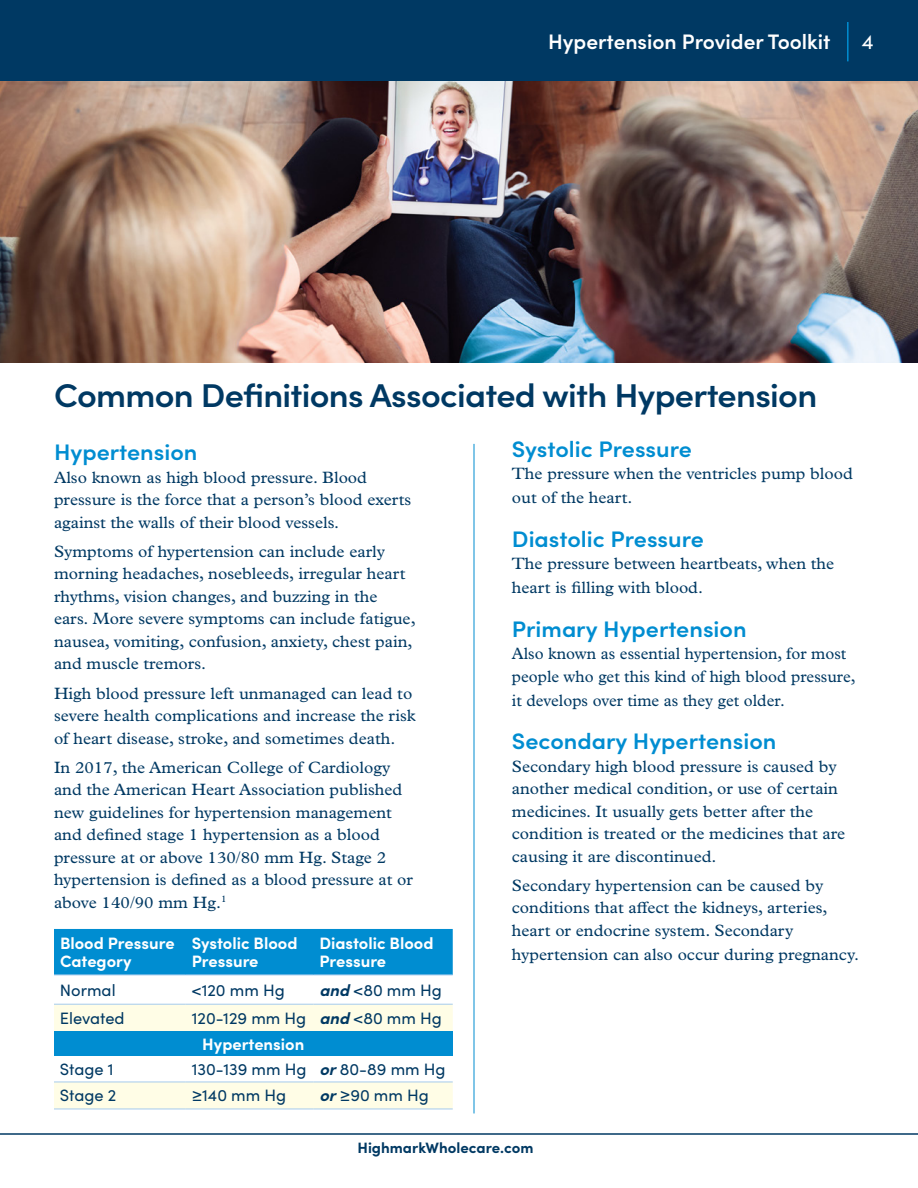
<style>
.page{position:relative;width:918px;height:1188px;background:#fff}
.page>*{position:absolute;margin:0;border:0;box-sizing:border-box;transform-origin:0 0}
.t1{font:600 33px "Sofia Pro";letter-spacing:-.02em;color:#003963;scale:1.04 1}
.t2{font:600 22.5px "Sofia Pro";color:#008dd1;scale:1.04 1}
.t3{font:600 21px "Sofia Pro";color:#fff}
.t4{font:21px "Sofia Pro";color:#fff}
.t5{font:16.5px/22.5px "Plantin MT Pro";color:#003963;scale:1.04 1}
.t6{font:16.5px/26px "Sofia Pro";color:#003963}
.t7{font:16.5px/22.5px "Plantin MT Pro";color:#003963}
.t8{font:700 16.5px/18px "Sofia Pro";color:#fff}
.t9{font:700 15px "Sofia Pro";color:#003963}
.s1{font-weight:700;font-style:italic}
.s2{font-weight:700;color:#fff}
</style>
<div class="page">
<div style="left:0;top:0;width:918px;height:81px;background:#003963"></div>
<hr style="left:847px;top:22px;width:2px;height:39px;background:#008dd1">
<hr style="left:0;top:1133px;width:918px;height:2px;background:#003963">
<img style="left:0;top:81px;width:918px;height:281px">
<hr style="left:474px;top:444px;width:1px;height:669px;background:#008dd1">
<div style="left:54px;top:929px;width:399px;height:46px;background:#008dd1"></div>
<svg style="left:54px;top:1005px;width:399px;height:104px"></svg>
<div style="left:54px;top:1031px;width:399px;height:25px;background:#008dd1"></div>
<hr style="left:54px;top:975px;width:132px;height:1px;background:#a5cbec">
<hr style="left:186px;top:975px;width:127px;height:1px;background:#a5cbec">
<hr style="left:313px;top:975px;width:140px;height:1px;background:#a5cbec">
<hr style="left:54px;top:1004px;width:132px;height:1px;background:#a5cbec">
<hr style="left:186px;top:1004px;width:127px;height:1px;background:#a5cbec">
<hr style="left:313px;top:1004px;width:140px;height:1px;background:#a5cbec">
<hr style="left:54px;top:1082px;width:132px;height:1px;background:#a5cbec">
<hr style="left:186px;top:1082px;width:127px;height:1px;background:#a5cbec">
<hr style="left:313px;top:1082px;width:140px;height:1px;background:#a5cbec">
<hr style="left:54px;top:1109px;width:132px;height:1px;background:#a5cbec">
<hr style="left:186px;top:1109px;width:127px;height:1px;background:#a5cbec">
<hr style="left:313px;top:1109px;width:140px;height:1px;background:#a5cbec">
<p class="t3" style="left:548px;top:26px;width:284px">Hypertension Provider Toolkit</p>
<p class="t4" style="left:862px;top:26px;width:13px">4</p>
<h1 class="t1" style="left:54px;top:371px;width:735px">Common Definitions Associated with Hypertension</h1>
<h2 class="t2" style="left:54px;top:435px;width:139px">Hypertension</h2>
<p class="t5" style="left:54px;top:466px;width:345px">Also known as high blood pressure. Blood pressure is the force that a person’s blood exerts against the walls of their blood vessels.</p>
<p class="t5" style="left:54px;top:540px;width:349px">Symptoms of hypertension can include early morning headaches, nosebleeds, irregular heart rhythms, vision changes, and buzzing in the ears. More severe symptoms can include fatigue, nausea, vomiting, confusion, anxiety, chest pain, and muscle tremors.</p>
<p class="t5" style="left:54px;top:682px;width:349px">High blood pressure left unmanaged can lead to severe health complications and increase the risk of heart disease, stroke, and sometimes death.</p>
<p class="t5" style="left:54px;top:756px;width:347px">In 2017, the American College of Cardiology and the American Heart Association published new guidelines for hypertension management and defined stage 1 hypertension as a blood pressure at or above 130/80 mm Hg. Stage 2 hypertension is defined as a blood pressure at or above 140/90 mm Hg.<sup>1</sup></p>
<p class="t8" style="left:60px;top:933px;width:116px">Blood Pressure<br>Category</p>
<p class="t8" style="left:192px;top:933px;width:107px">Systolic Blood<br>Pressure</p>
<p class="t8" style="left:319px;top:933px;width:116px">Diastolic Blood<br>Pressure</p>
<p class="t6" style="left:60px;top:976px;width:57px">Normal</p>
<p class="t6" style="left:192px;top:976px;width:95px">&lt;120 mm Hg</p>
<p class="t6" style="left:319px;top:976px;width:124px"><span class="s1">and</span> &lt;80 mm Hg</p>
<p class="t6" style="left:60px;top:1004px;width:66px">Elevated</p>
<p class="t6" style="left:202px;top:1004px;width:241px;text-indent:-11px">120-129 mm Hg <span class="s1">and</span> &lt;80 mm Hg<br><span class="s2">Hypertension</span></p>
<p class="t6" style="left:60px;top:1055px;width:55px">Stage 1</p>
<p class="t6" style="left:192px;top:1055px;width:255px">130-139 mm Hg <span class="s1">or</span> 80-89 mm Hg</p>
<p class="t6" style="left:60px;top:1082px;width:58px">Stage 2</p>
<p class="t6" style="left:192px;top:1082px;width:96px">≥140 mm Hg</p>
<p class="t6" style="left:319px;top:1082px;width:111px"><span class="s1">or</span> ≥90 mm Hg</p>
<h2 class="t2" style="left:512px;top:432px;width:175px">Systolic Pressure</h2>
<p class="t5" style="left:512px;top:462px;width:329px;line-height:24px">The pressure when the ventricles pump blood out of the heart.</p>
<h2 class="t2" style="left:512px;top:522px;width:186px">Diastolic Pressure</h2>
<p class="t5" style="left:512px;top:552px;width:311px;line-height:24px">The pressure between heartbeats, when the heart is filling with blood.</p>
<h2 class="t2" style="left:512px;top:612px;width:227px">Primary Hypertension</h2>
<p class="t7" style="left:512px;top:642px;width:345px">Also known as essential hypertension, for most people who get this kind of high blood pressure,</p>
<p class="t7" style="left:512px;top:689px;width:275px">it develops over time as they get older.</p>
<h2 class="t2" style="left:512px;top:724px;width:256px">Secondary Hypertension</h2>
<p class="t5" style="left:512px;top:755px;width:322px">Secondary high blood pressure is caused by another medical condition, or use of certain medicines. It usually gets better after the condition is treated or the medicines that are causing it are discontinued.</p>
<p class="t5" style="left:512px;top:874px;width:305px">Secondary hypertension can be caused by conditions that affect the kidneys, arteries, heart or endocrine system. Secondary</p>
<p class="t5" style="left:512px;top:943px;width:335px">hypertension can also occur during pregnancy.</p>
<p class="t9" style="left:357px;top:1136px;width:178px">HighmarkWholecare.com</p>
</div>
